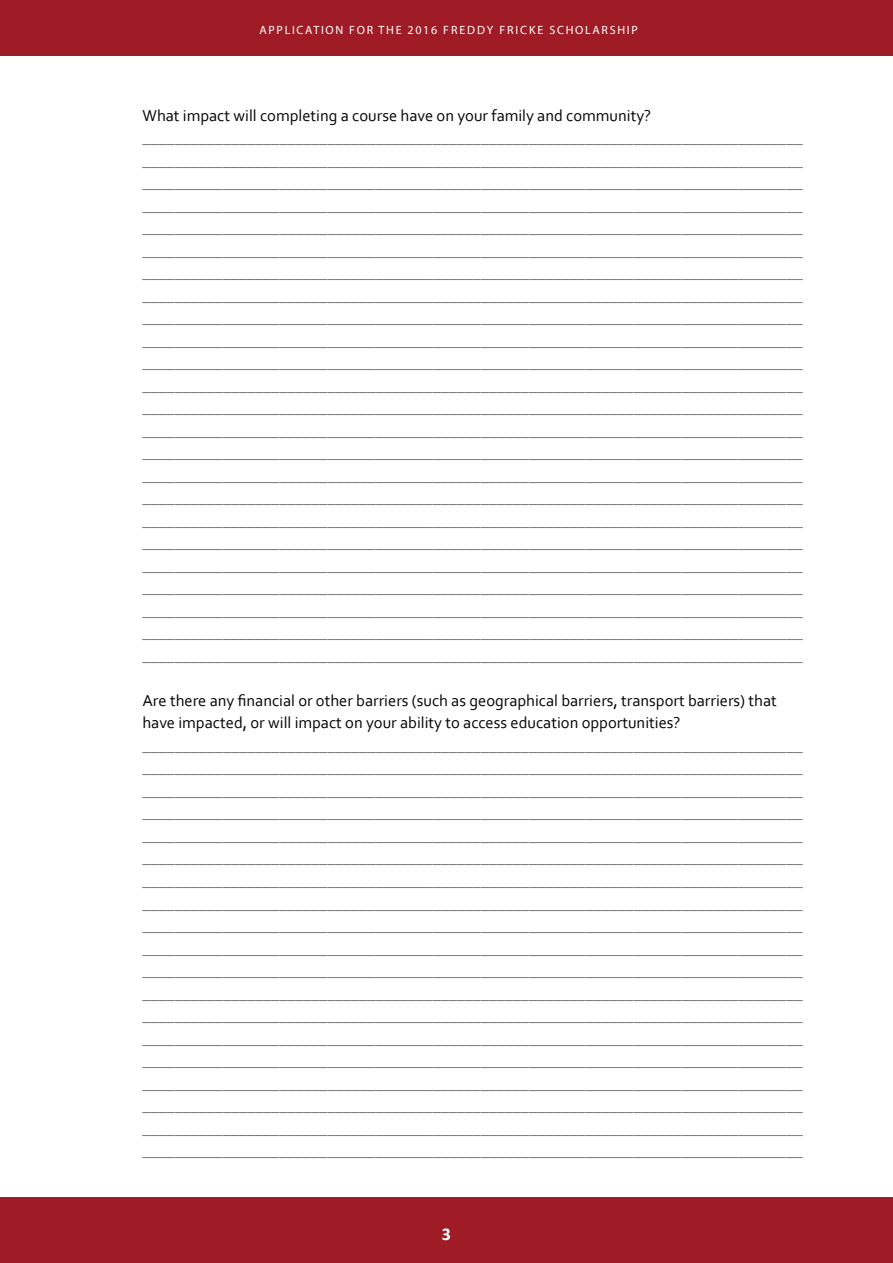
<style>
.page{position:relative;width:893px;height:1263px;background:#fff}
.page>*{position:absolute;margin:0;border:0;box-sizing:border-box;transform-origin:0 0}
.t1{font:700 18px "Calibri";color:#fff}
.t2{font:16.5px/22.5px "Corbel";color:#7e7b7b;text-align:justify}
.t3{font:16.5px/22.5px "Corbel";color:#040503}
.t4{font:12px "Myriad Pro";letter-spacing:.14em;color:#fff}
.t5{font:9px "Corbel";letter-spacing:.14em;color:#fff}
</style>
<div class="page">
<div style="left:0;top:0;width:893px;height:56px;background:#9f1c26"></div>
<div style="left:0;top:1198px;width:893px;height:65px;background:#9f1c26"></div>
<p class="t4" style="left:260px;top:23px;width:255px">APPLICATION FOR THE 2016 FREDDY FRIC</p>
<p class="t4" style="left:529px;top:23px;width:110px">KE SCHOLARSHIP</p>
<p class="t5" style="left:289px;top:30px;width:322px">Application form for the Freddy Fricke Scholarship 2011</p>
<p class="t3" style="left:142px;top:104px;width:510px">What impact will completing a course have on your family and community?</p>
<p class="t2" style="left:142px;top:126px;width:662px">__________________________________________________________________________________ __________________________________________________________________________________ __________________________________________________________________________________ __________________________________________________________________________________ __________________________________________________________________________________ __________________________________________________________________________________ __________________________________________________________________________________ __________________________________________________________________________________ __________________________________________________________________________________ __________________________________________________________________________________ __________________________________________________________________________________ __________________________________________________________________________________ __________________________________________________________________________________ __________________________________________________________________________________ __________________________________________________________________________________ __________________________________________________________________________________ __________________________________________________________________________________ __________________________________________________________________________________ __________________________________________________________________________________ __________________________________________________________________________________ __________________________________________________________________________________ __________________________________________________________________________________ __________________________________________________________________________________ __________________________________________________________________________________</p>
<p class="t3" style="left:142px;top:689px;width:636px">Are there any financial or other barriers (such as geographical barriers, transport barriers) that have impacted, or will impact on your ability to access education opportunities?</p>
<p class="t2" style="left:142px;top:734px;width:662px">__________________________________________________________________________________ __________________________________________________________________________________ __________________________________________________________________________________ __________________________________________________________________________________ __________________________________________________________________________________ __________________________________________________________________________________ __________________________________________________________________________________ __________________________________________________________________________________ __________________________________________________________________________________ __________________________________________________________________________________ __________________________________________________________________________________ __________________________________________________________________________________ __________________________________________________________________________________ __________________________________________________________________________________ __________________________________________________________________________________ __________________________________________________________________________________ __________________________________________________________________________________ __________________________________________________________________________________ __________________________________________________________________________________</p>
<p class="t1" style="left:442px;top:1222px;width:11px">3</p>
</div>
